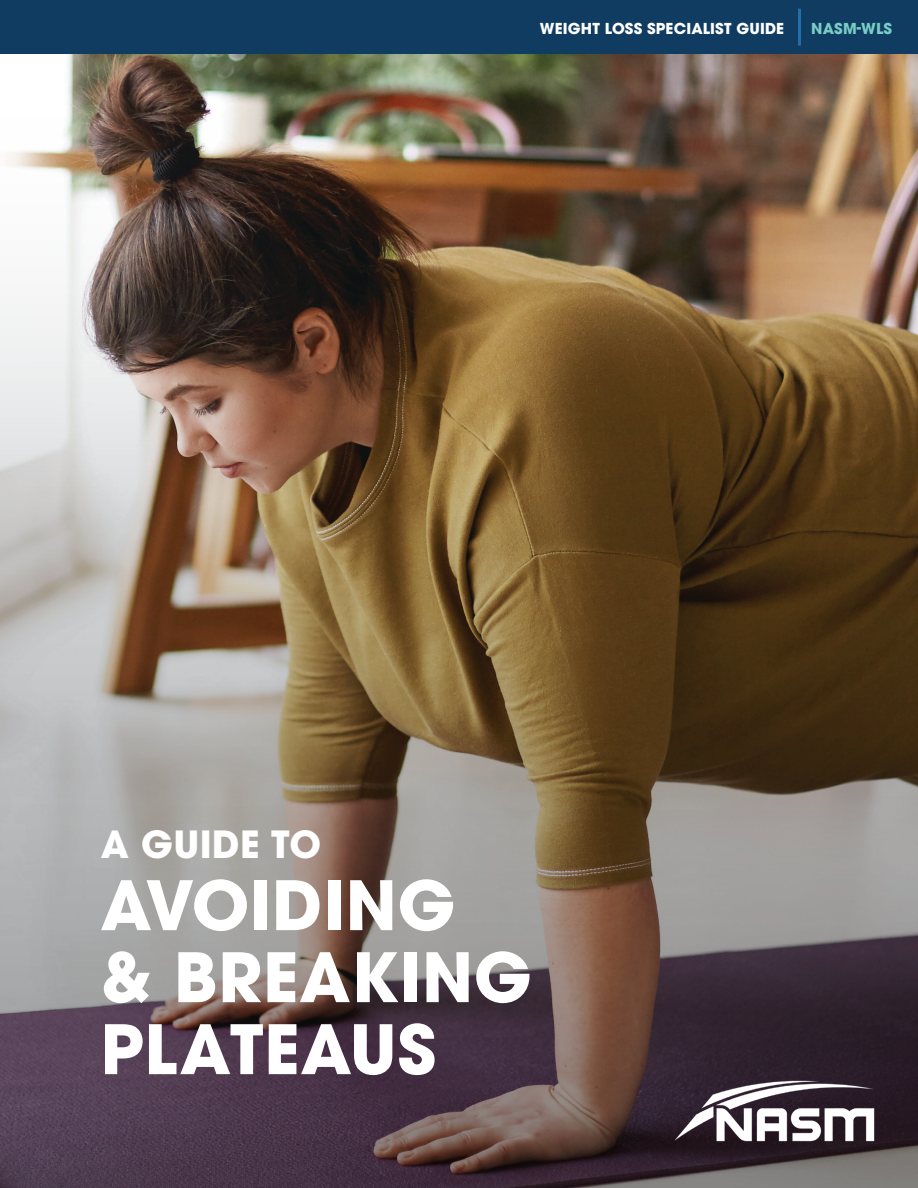
<style>
.page{position:relative;width:918px;height:1188px;background:#fff}
.page>*{position:absolute;margin:0;border:0;box-sizing:border-box;transform-origin:0 0}
.t1{font:700 67.5px "ITC Avant Garde Pro";letter-spacing:.01em;color:#fff}
.t2{font:700 37.2px "ITC Avant Garde Pro";letter-spacing:.01em;color:#fff}
.t3{font:700 15px "ITC Avant Garde Pro";letter-spacing:.01em;color:#fff}
.t4{font:700 15px "ITC Avant Garde Pro";letter-spacing:.01em;color:#7accc6}
</style>
<div class="page">
<img style="left:0;top:54px;width:918px;height:1134px">
<img style="left:665px;top:1067px;width:209px;height:89px">
<div style="left:0;top:0;width:918px;height:54px;background:#103c61"></div>
<hr style="left:798px;top:9px;width:3px;height:37px;background:#256daa">
<p class="t3" style="left:540px;top:18px;width:246px">WEIGHT LOSS SPECIALIST GUIDE</p>
<p class="t4" style="left:811px;top:18px;width:82px">NASM-WLS</p>
<p class="t2" style="left:101px;top:820px;width:222px">A GUIDE TO</p>
<p class="t1" style="left:100px;top:860px;width:356px">AVOIDING</p>
<p class="t1" style="left:100px;top:932px;width:433px">&amp; BREAKING</p>
<p class="t1" style="left:100px;top:1004px;width:337px">PLATEAUS</p>
</div>
